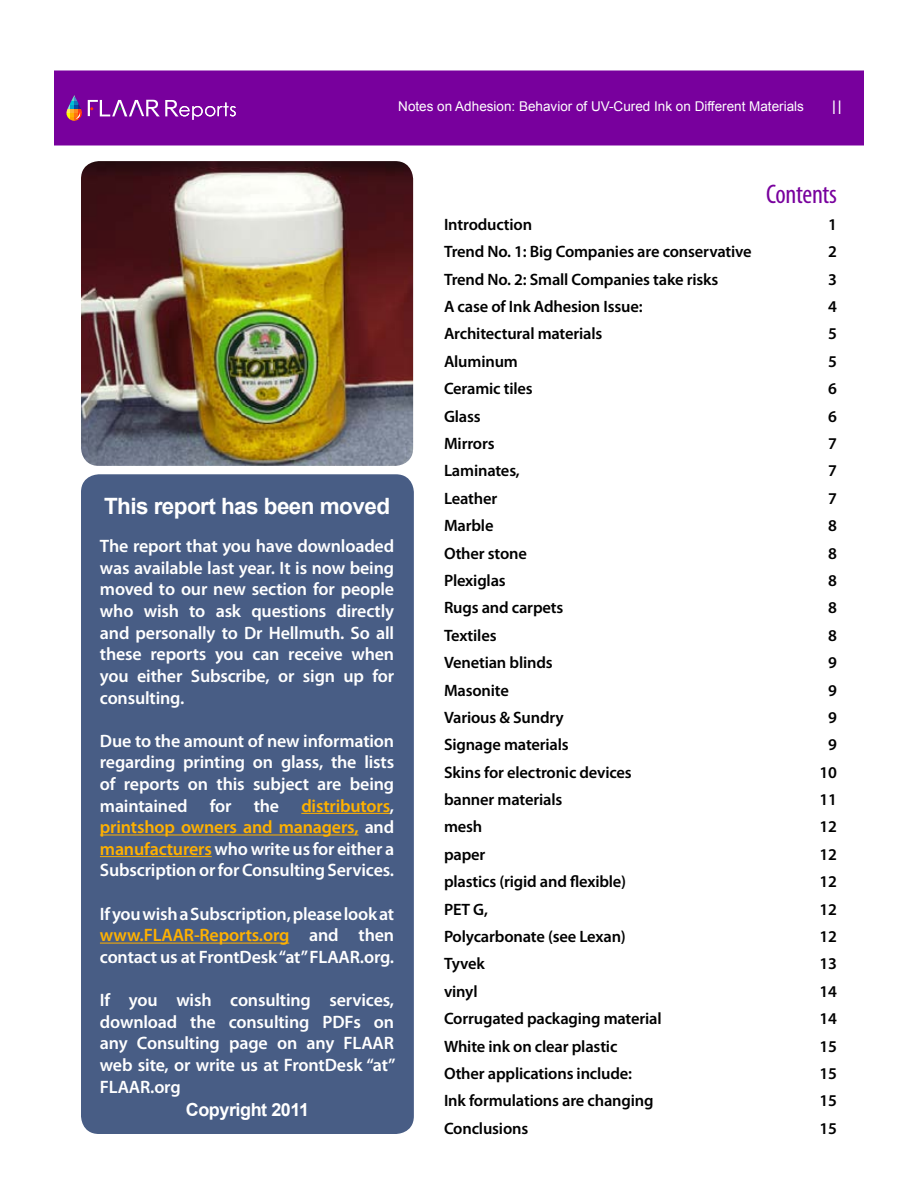
<style>
.page{position:relative;width:918px;height:1188px;background:#fff}
.page>*{position:absolute;margin:0;border:0;box-sizing:border-box;transform-origin:0 0}
.t1{font:condensed 27px "Myriad Pro";letter-spacing:-.015em;color:#78009d}
.t2{font:700 22.5px "Arial";letter-spacing:-.025em;color:#fff}
.t3{font:600 18px/21.6px "Myriad Pro";letter-spacing:-.01em;color:#fff;text-align:justify}
.t4{font:700 18px "Arial";letter-spacing:-.025em;color:#fff}
.t5{font:18px "News Gothic";color:#fff}
.t6{font:600 16.5px "Myriad Pro";letter-spacing:-.01em;color:#000}
.t7{font:13.5px "Arial";color:#fff}
.s1{color:#ffb100}
</style>
<div class="page">
<div style="left:54px;top:70px;width:810px;height:75px;background:#78009d"></div>
<svg style="left:66px;top:95px;width:170px;height:26px"></svg>
<div style="left:81px;top:474px;width:333px;height:660px;background:#485d85;border-radius:18px"></div>
<img style="left:81px;top:161px;width:332px;height:305px">
<hr style="left:301px;top:813px;width:89px;height:1px;background:#ffb100">
<hr style="left:100px;top:835px;width:258px;height:1px;background:#ffb100">
<hr style="left:100px;top:856px;width:112px;height:1px;background:#ffb100">
<hr style="left:100px;top:943px;width:189px;height:1px;background:#ffb100">
<p class="t7" style="left:398px;top:98px;width:407px">Notes on Adhesion: Behavior of UV-Cured Ink on Different Materials</p>
<p class="t5" style="left:831px;top:97px;width:13px">II</p>
<p class="t2" style="left:104px;top:491px;width:288px">This report has been moved</p>
<p class="t3" style="left:100px;top:535px;width:296px">The report that you have downloaded was available last year. It is now being moved to our new section for people who wish to ask questions directly and personally to Dr Hellmuth. So all these reports you can receive when you either Subscribe, or sign up for consulting.</p>
<p class="t3" style="left:100px;top:729px;width:296px">Due to the amount of new information regarding printing on glass, the lists of reports on this subject are being maintained for the <span class="s1">distributors</span>, <span class="s1">printshop owners and managers,</span> and <span class="s1">manufacturers</span> who write us for either a Subscription or for Consulting Services.</p>
<p class="t3" style="left:100px;top:902px;width:296px">If you wish a Subscription, please look at <span class="s1">www.FLAAR-Reports.org</span> and then contact us at FrontDesk “at” FLAAR.org.</p>
<p class="t3" style="left:100px;top:989px;width:297px">If you wish consulting services, download the consulting PDFs on any Consulting page on any FLAAR web site, or write us at FrontDesk “at” FLAAR.org</p>
<p class="t4" style="left:186px;top:1097px;width:125px">Copyright 2011</p>
<h1 class="t1" style="left:766px;top:177px;width:72px">Contents</h1>
<p class="t6" style="left:444px;top:214px;width:90px">Introduction</p>
<p class="t6" style="left:828px;top:214px;width:10px">1</p>
<p class="t6" style="left:444px;top:241px;width:309px">Trend No. 1: Big Companies are conservative</p>
<p class="t6" style="left:828px;top:241px;width:10px">2</p>
<p class="t6" style="left:444px;top:269px;width:276px">Trend No. 2: Small Companies take risks</p>
<p class="t6" style="left:828px;top:269px;width:10px">3</p>
<p class="t6" style="left:444px;top:296px;width:200px">A case of Ink Adhesion Issue:</p>
<p class="t6" style="left:828px;top:296px;width:10px">4</p>
<p class="t6" style="left:444px;top:323px;width:160px">Architectural materials</p>
<p class="t6" style="left:828px;top:323px;width:10px">5</p>
<p class="t6" style="left:444px;top:351px;width:75px">Aluminum</p>
<p class="t6" style="left:828px;top:351px;width:10px">5</p>
<p class="t6" style="left:444px;top:378px;width:90px">Ceramic tiles</p>
<p class="t6" style="left:828px;top:378px;width:10px">6</p>
<p class="t6" style="left:444px;top:406px;width:38px">Glass</p>
<p class="t6" style="left:828px;top:406px;width:10px">6</p>
<p class="t6" style="left:444px;top:433px;width:52px">Mirrors</p>
<p class="t6" style="left:828px;top:433px;width:10px">7</p>
<p class="t6" style="left:444px;top:460px;width:77px">Laminates,</p>
<p class="t6" style="left:828px;top:460px;width:10px">7</p>
<p class="t6" style="left:444px;top:488px;width:55px">Leather</p>
<p class="t6" style="left:828px;top:488px;width:10px">7</p>
<p class="t6" style="left:444px;top:515px;width:51px">Marble</p>
<p class="t6" style="left:828px;top:515px;width:10px">8</p>
<p class="t6" style="left:444px;top:543px;width:85px">Other stone</p>
<p class="t6" style="left:828px;top:543px;width:10px">8</p>
<p class="t6" style="left:444px;top:570px;width:63px">Plexiglas</p>
<p class="t6" style="left:828px;top:570px;width:10px">8</p>
<p class="t6" style="left:444px;top:597px;width:121px">Rugs and carpets</p>
<p class="t6" style="left:828px;top:597px;width:10px">8</p>
<p class="t6" style="left:444px;top:625px;width:54px">Textiles</p>
<p class="t6" style="left:828px;top:625px;width:10px">8</p>
<p class="t6" style="left:444px;top:652px;width:110px">Venetian blinds</p>
<p class="t6" style="left:828px;top:652px;width:10px">9</p>
<p class="t6" style="left:444px;top:679px;width:66px">Masonite</p>
<p class="t6" style="left:828px;top:679px;width:10px">9</p>
<p class="t6" style="left:444px;top:707px;width:121px">Various &amp; Sundry</p>
<p class="t6" style="left:828px;top:707px;width:10px">9</p>
<p class="t6" style="left:444px;top:734px;width:126px">Signage materials</p>
<p class="t6" style="left:828px;top:734px;width:10px">9</p>
<p class="t6" style="left:444px;top:762px;width:189px">Skins for electronic devices</p>
<p class="t6" style="left:819px;top:762px;width:19px">10</p>
<p class="t6" style="left:444px;top:789px;width:120px">banner materials</p>
<p class="t6" style="left:819px;top:789px;width:19px">11</p>
<p class="t6" style="left:444px;top:816px;width:40px">mesh</p>
<p class="t6" style="left:819px;top:816px;width:19px">12</p>
<p class="t6" style="left:444px;top:844px;width:43px">paper</p>
<p class="t6" style="left:819px;top:844px;width:19px">12</p>
<p class="t6" style="left:444px;top:871px;width:184px">plastics (rigid and flexible)</p>
<p class="t6" style="left:819px;top:871px;width:19px">12</p>
<p class="t6" style="left:444px;top:899px;width:46px">PET G,</p>
<p class="t6" style="left:819px;top:899px;width:19px">12</p>
<p class="t6" style="left:444px;top:926px;width:183px">Polycarbonate (see Lexan)</p>
<p class="t6" style="left:819px;top:926px;width:19px">12</p>
<p class="t6" style="left:444px;top:953px;width:42px">Tyvek</p>
<p class="t6" style="left:819px;top:953px;width:19px">13</p>
<p class="t6" style="left:444px;top:981px;width:35px">vinyl</p>
<p class="t6" style="left:819px;top:981px;width:19px">14</p>
<p class="t6" style="left:444px;top:1008px;width:219px">Corrugated packaging material</p>
<p class="t6" style="left:819px;top:1008px;width:19px">14</p>
<p class="t6" style="left:444px;top:1036px;width:175px">White ink on clear plastic</p>
<p class="t6" style="left:819px;top:1036px;width:19px">15</p>
<p class="t6" style="left:444px;top:1063px;width:190px">Other applications include:</p>
<p class="t6" style="left:819px;top:1063px;width:19px">15</p>
<p class="t6" style="left:444px;top:1090px;width:211px">Ink formulations are changing</p>
<p class="t6" style="left:819px;top:1090px;width:19px">15</p>
<p class="t6" style="left:444px;top:1118px;width:86px">Conclusions</p>
<p class="t6" style="left:819px;top:1118px;width:19px">15</p>
</div>
